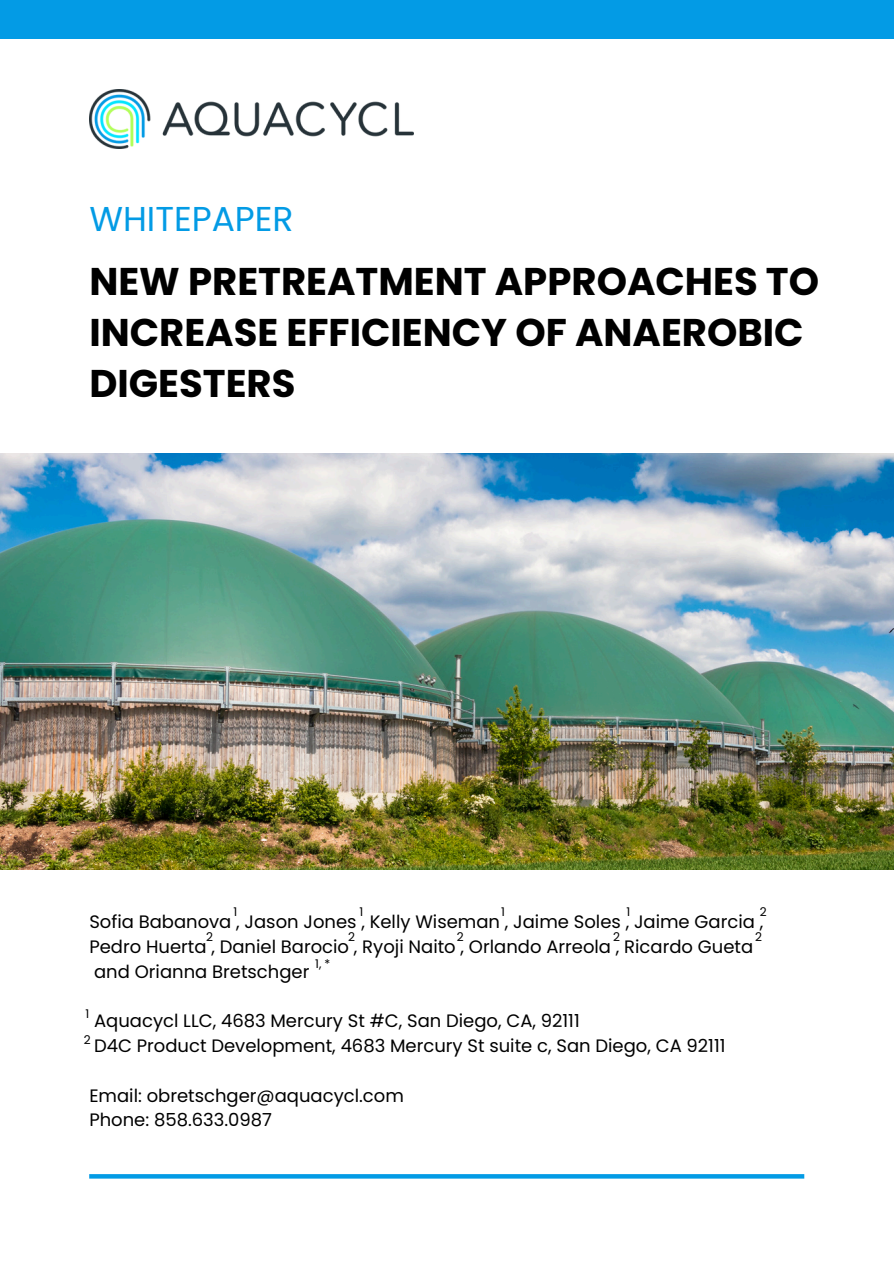
<style>
.page{position:relative;width:894px;height:1264px;background:#fff}
.page>*{position:absolute;margin:0;border:0;box-sizing:border-box;transform-origin:0 0}
.t1{font:700 38.55px/50.7px "Poppins";color:#000}
.t2{font:34.5px "Poppins";color:#039be5}
.t3{font:18px/24.8px "Poppins";color:#000}
.t4{font:12px "Poppins";color:#000}
</style>
<div class="page">
<img style="left:0;top:453px;width:893px;height:416px">
<img style="left:89px;top:89px;width:324px;height:60px">
<svg style="left:89px;top:1174px;width:715px;height:4px;background:#0a9de5"></svg>
<div style="left:0;top:0;width:893px;height:39px;background:#039be5"></div>
<p class="t2" style="left:89px;top:195px;width:206px">WHITEPAPER</p>
<h1 class="t1" style="left:89px;top:256px;width:731px">NEW PRETREATMENT APPROACHES TO<br>INCREASE EFFICIENCY OF ANAEROBIC<br>DIGESTERS</h1>
<p class="t4" style="left:233px;top:902px;width:5px">1</p>
<p class="t4" style="left:359px;top:902px;width:5px">1</p>
<h3 class="t4" style="left:501px;top:902px;width:5px">1</h3>
<h3 class="t4" style="left:626px;top:902px;width:5px">1</h3>
<h3 class="t4" style="left:759px;top:902px;width:8px">2</h3>
<p class="t3" style="left:89px;top:909px;width:675px">Sofia Babanova , Jason Jones , Kelly Wiseman , Jaime Soles , Jaime Garcia ,<br>Pedro Huerta , Daniel Barocio , Ryoji Naito , Orlando Arreola , Ricardo Gueta and Orianna Bretschger</p>
<p class="t3" style="left:94px;top:1008px;width:632px">Aquacycl LLC, 4683 Mercury St #C, San Diego, CA, 92111<br>D4C Product Development, 4683 Mercury St suite c, San Diego, CA 92111</p>
<p class="t3" style="left:89px;top:1083px;width:316px">Email: obretschger@aquacycl.com<br>Phone: 858.633.0987</p>
<p class="t4" style="left:206px;top:928px;width:8px">2</p>
<p class="t4" style="left:348px;top:928px;width:8px">2</p>
<p class="t4" style="left:456px;top:928px;width:8px">2</p>
<p class="t4" style="left:613px;top:928px;width:8px">2</p>
<p class="t4" style="left:754px;top:928px;width:8px">2</p>
<p class="t4" style="left:315px;top:955px;width:17px">1, *</p>
<p class="t4" style="left:85px;top:1005px;width:5px">1</p>
<p class="t4" style="left:84px;top:1031px;width:8px">2</p>
</div>
